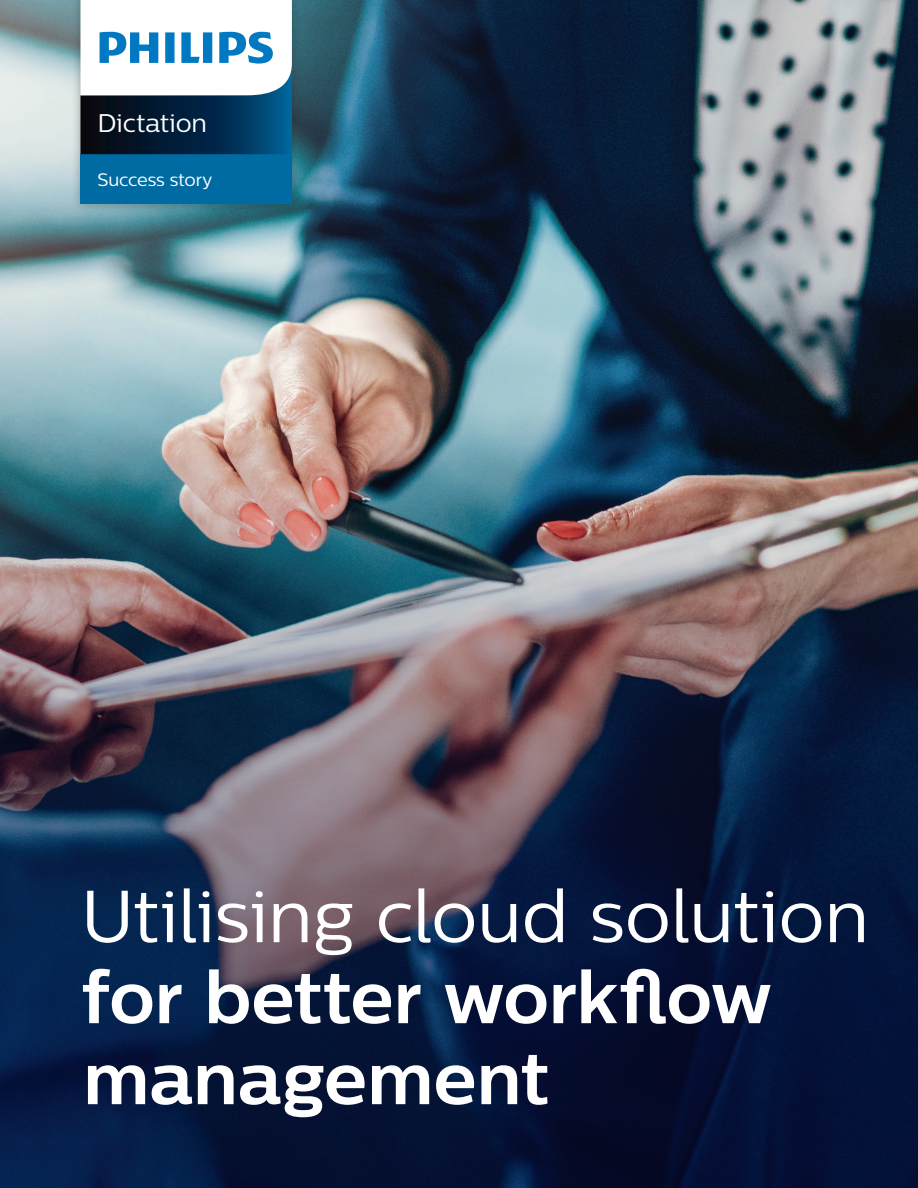
<style>
.page{position:relative;width:918px;height:1188px;background:#fff}
.page>*{position:absolute;margin:0;border:0;box-sizing:border-box;transform-origin:0 0}
.t1{font:700 73.5px/81px "Centrale Sans";letter-spacing:-.005em;color:#fff}
.t2{font:73.5px "Centrale Sans";letter-spacing:-.005em;color:#fff}
.t3{font:25.5px "Centrale Sans";color:#fff}
.t4{font:18px "Centrale Sans";letter-spacing:-.005em;color:#fff}
</style>
<div class="page">
<img style="left:0;top:0;width:918px;height:352px">
<img style="left:0;top:352px;width:918px;height:836px">
<div style="left:71px;top:0;width:231px;height:214px;background:#231f20;opacity:.35"></div>
<div style="left:80px;top:154px;width:212px;height:50px;background:#006ba3"></div>
<svg style="left:80px;top:0;width:212px;height:154px"></svg>
<p class="t3" style="left:97px;top:108px;width:111px">Dictation</p>
<p class="t4" style="left:97px;top:169px;width:117px">Success story</p>
<p class="t2" style="left:81px;top:874px;width:790px">Utilising cloud solution</p>
<p class="t1" style="left:82px;top:955px;width:692px">for better workflow management</p>
</div>
